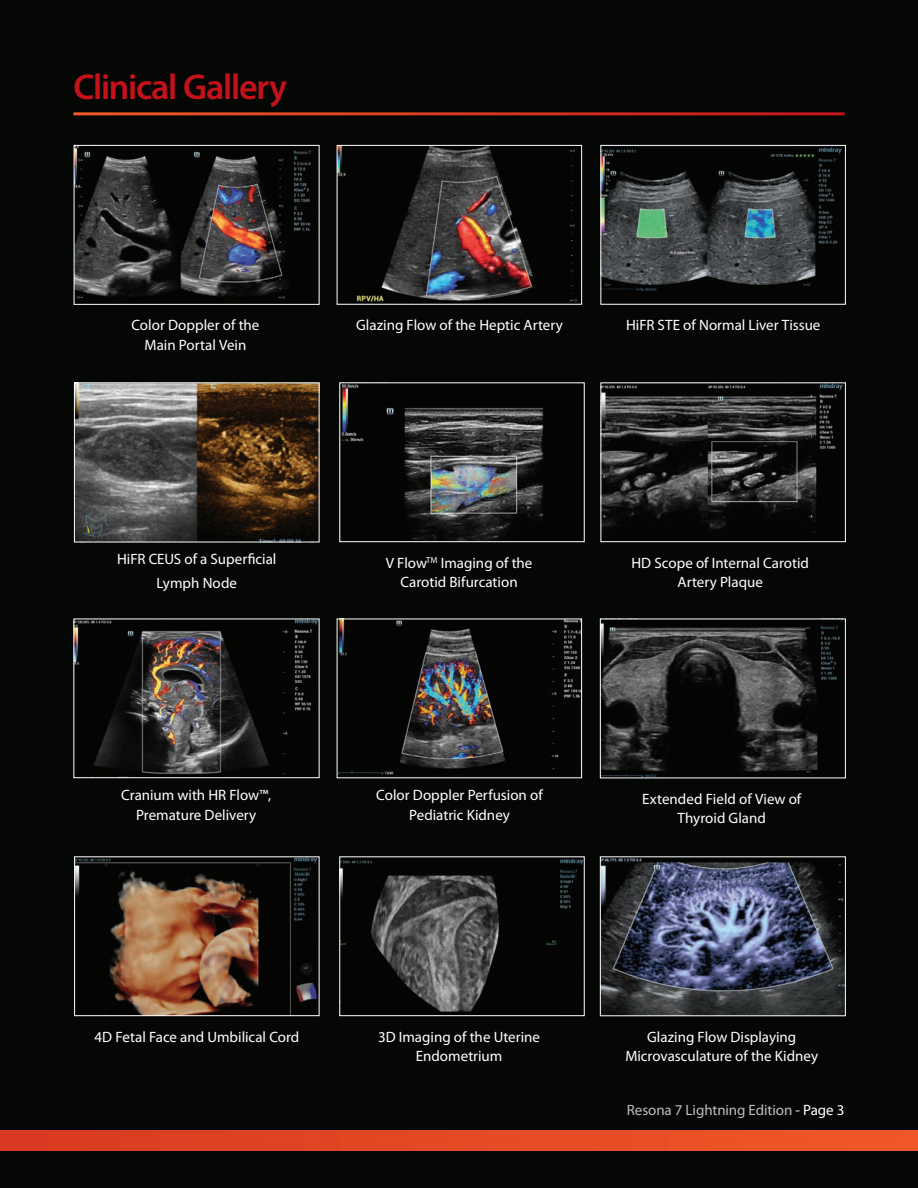
<style>
.page{position:relative;width:918px;height:1188px;background:#050705}
.page>*{position:absolute;margin:0;border:0;box-sizing:border-box;transform-origin:0 0}
.t1{font:600 36px "Myriad Pro";letter-spacing:-.035em;color:#c4121a}
.t2{font:15px/19.5px "Myriad Pro";color:#fff;text-align:center}
.t3{font:15px "Myriad Pro";letter-spacing:-.005em;color:#bcbdc0}
.s1{color:#fff}
</style>
<div class="page">
<div style="left:0;top:1131px;width:918px;height:19px;background:linear-gradient(to right,#d93921,#f05828)"></div>
<hr style="left:73px;top:112px;width:772px;height:3px;background:#fff">
<img style="left:76px;top:384px;width:242px;height:156px">
<img style="left:341px;top:384px;width:203px;height:156px">
<div style="left:339px;top:382px;width:246px;height:160px;border:1px solid #fff"></div>
<img style="left:603px;top:384px;width:240px;height:153px">
<div style="left:601px;top:382px;width:245px;height:160px;border:1px solid #fff"></div>
<img style="left:602px;top:147px;width:240px;height:144px">
<div style="left:600px;top:145px;width:246px;height:160px;border:1px solid #fff"></div>
<img style="left:76px;top:147px;width:235px;height:152px">
<div style="left:74px;top:145px;width:246px;height:160px;border:1px solid #fff"></div>
<img style="left:339px;top:147px;width:239px;height:155px">
<div style="left:337px;top:145px;width:245px;height:160px;border:1px solid #fff"></div>
<img style="left:339px;top:621px;width:241px;height:154px">
<img style="left:75px;top:621px;width:243px;height:154px">
<div style="left:73px;top:619px;width:247px;height:159px;border:1px solid #fff"></div>
<img style="left:602px;top:623px;width:238px;height:153px">
<div style="left:600px;top:619px;width:246px;height:159px;border:1px solid #fff"></div>
<img style="left:76px;top:858px;width:242px;height:156px">
<div style="left:74px;top:856px;width:246px;height:160px;border:1px solid #fff"></div>
<img style="left:602px;top:858px;width:242px;height:156px">
<div style="left:600px;top:856px;width:246px;height:160px;border:1px solid #fff"></div>
<img style="left:341px;top:860px;width:242px;height:152px">
<div style="left:339px;top:856px;width:246px;height:160px;border:1px solid #fff"></div>
<h1 class="t1" style="left:73px;top:64px;width:215px">Clinical Gallery</h1>
<p class="t2" style="left:131px;top:315px;width:130px">Color Doppler of the</p>
<p class="t2" style="left:626px;top:315px;width:196px">HiFR STE of Normal Liver Tissue</p>
<p class="t2" style="left:145px;top:335px;width:103px">Main Portal Vein</p>
<p class="t2" style="left:356px;top:315px;width:208px">Glazing Flow of the Heptic Artery</p>
<p class="t2" style="left:117px;top:547px;width:161px;line-height:24px">HiFR CEUS of a Superficial<br>Lymph Node</p>
<p class="t2" style="left:386px;top:553px;width:148px">V Flow<sup>TM</sup> Imaging of the<br>Carotid Bifurcation</p>
<p class="t2" style="left:631px;top:553px;width:179px">HD Scope of Internal Carotid<br>Artery Plaque</p>
<p class="t2" style="left:376px;top:785px;width:168px">Color Doppler Perfusion of<br>Pediatric Kidney</p>
<p class="t2" style="left:121px;top:785px;width:152px">Cranium with HR Flow™,<br>Premature Delivery</p>
<p class="t2" style="left:642px;top:789px;width:161px">Extended Field of View of<br>Thyroid Gland</p>
<p class="t2" style="left:378px;top:1027px;width:163px">3D Imaging of the Uterine<br>Endometrium</p>
<p class="t2" style="left:95px;top:1027px;width:206px">4D Fetal Face and Umbilical Cord</p>
<p class="t2" style="left:625px;top:1027px;width:194px">Glazing Flow Displaying<br>Microvasculature of the Kidney</p>
<p class="t3" style="left:627px;top:1100px;width:219px">Resona 7 Lightning Edition <span class="s1">- Page 3</span></p>
</div>
